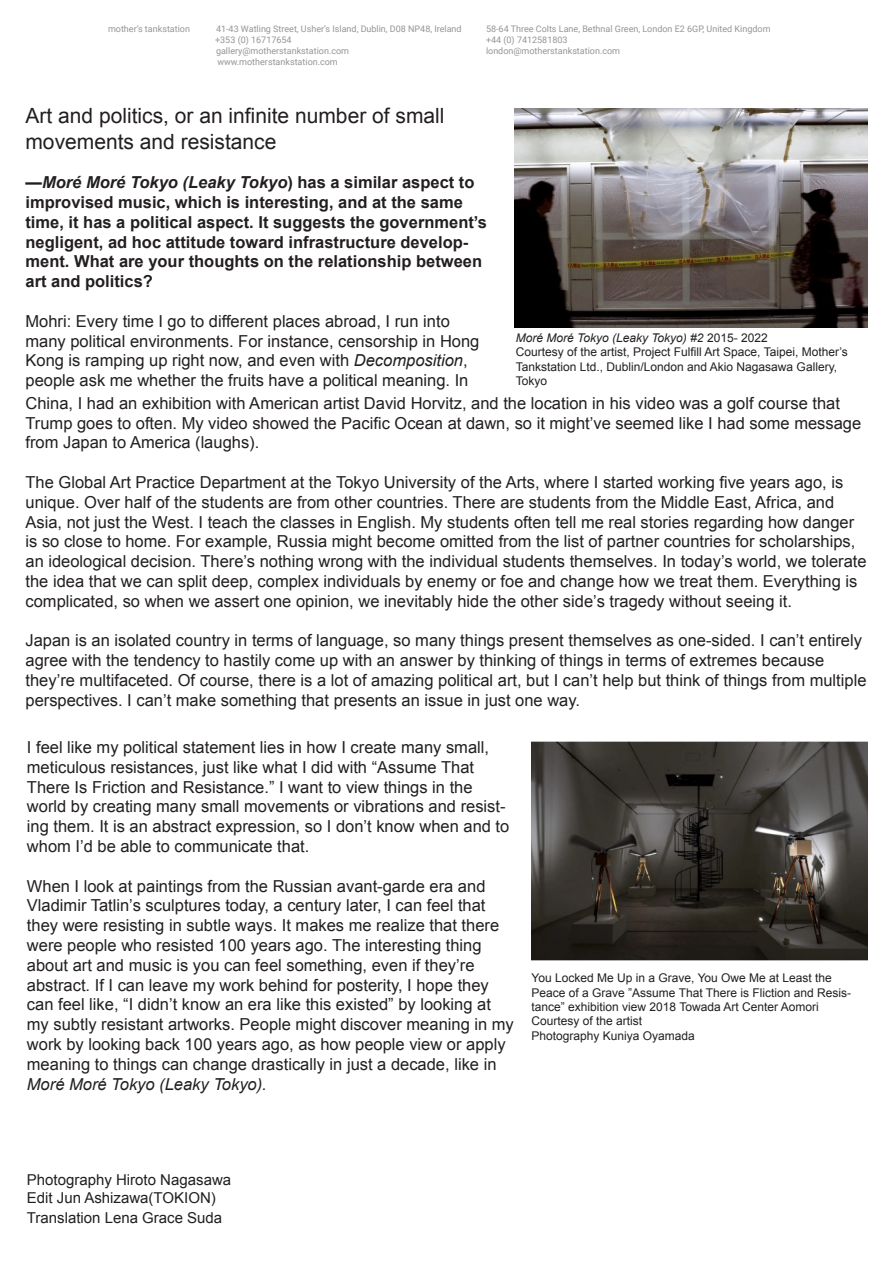
<style>
.page{position:relative;width:893px;height:1263px;background:#fff}
.page>*{position:absolute;margin:0;border:0;box-sizing:border-box;transform-origin:0 0}
.t1{font:21px/25.2px "Arial";color:#231f20}
.t2{font:16.5px/19.8px "Arial";color:#231f20}
.t3{font:700 16.5px/19.8px "Arial";color:#231f20}
.t4{font:15px "Arial";color:#231f20}
.t5{font:12px/14.4px "Arial";color:#231f20}
.t6{font:italic 12px "Arial";color:#231f20}
.t7{font:9px "Roboto";color:#939598}
.s1{font-style:italic}
.s2{font-style:normal}
</style>
<div class="page">
<img style="left:514px;top:108px;width:353px;height:219px">
<img style="left:531px;top:741px;width:336px;height:220px">
<p class="t7" style="left:108px;top:23px;width:84px">mother’s tankstation</p>
<p class="t7" style="left:216px;top:23px;width:247px">41-43 Watling Street, Usher’s Island, Dublin, D08 NP48, Ireland</p>
<p class="t7" style="left:486px;top:23px;width:286px">58-64 Three Colts Lane, Bethnal Green, London E2 6GP, United Kingdom</p>
<p class="t7" style="left:215px;top:34px;width:78px">+353 (0) 16717654</p>
<p class="t7" style="left:486px;top:34px;width:83px">+44 (0) 7412581803</p>
<p class="t7" style="left:216px;top:44px;width:135px">gallery@motherstankstation.com</p>
<p class="t7" style="left:486px;top:44px;width:136px">london@motherstankstation.com</p>
<p class="t7" style="left:217px;top:55px;width:122px">www.motherstankstation.com</p>
<p class="t1" style="left:26px;top:104px;width:420px">Art and politics, or an infinite number of small movements and resistance</p>
<p class="t3" style="left:26px;top:173px;width:463px">—<span class="s1">Moré Moré Tokyo (Leaky Tokyo</span>) has a similar aspect to improvised music, which is interesting, and at the same time, it has a political aspect. It suggests the government’s negligent, ad hoc attitude toward infrastructure develop&shy;ment. What are your thoughts on the relationship between art and politics?</p>
<p class="t2" style="left:26px;top:311px;width:455px">Mohri: Every time I go to different places abroad, I run into many political environments. For instance, censorship in Hong Kong is ramping up right now, and even with <span class="s1">Decomposition</span>, people ask me whether the fruits have a political meaning. In</p>
<p class="t6" style="left:516px;top:330px;width:253px">Moré Moré Tokyo (Leaky Tokyo) #2 <span class="s2">2015- 2022</span></p>
<p class="t5" style="left:516px;top:345px;width:334px">Courtesy of the artist, Project Fulfill Art Space, Taipei, Mother’s<br>Tankstation Ltd., Dublin/London and Akio Nagasawa Gallery,<br>Tokyo</p>
<p class="t2" style="left:26px;top:393px;width:837px">China, I had an exhibition with American artist David Horvitz, and the location in his video was a golf course that<br>Trump goes to often. My video showed the Pacific Ocean at dawn, so it might’ve seemed like I had some message from Japan to America (laughs).</p>
<p class="t2" style="left:26px;top:472px;width:843px">The Global Art Practice Department at the Tokyo University of the Arts, where I started working five years ago, is unique. Over half of the students are from other countries. There are students from the Middle East, Africa, and Asia, not just the West. I teach the classes in English. My students often tell me real stories regarding how danger is so close to home. For example, Russia might become omitted from the list of partner countries for scholarships, an ideological decision. There’s nothing wrong with the individual students themselves. In today’s world, we tolerate the idea that we can split deep, complex individuals by enemy or foe and change how we treat them. Everything is complicated, so when we assert one opinion, we inevitably hide the other side’s tragedy without seeing it.</p>
<p class="t2" style="left:26px;top:631px;width:842px">Japan is an isolated country in terms of language, so many things present themselves as one-sided. I can’t entirely agree with the tendency to hastily come up with an answer by thinking of things in terms of extremes because they’re multifaceted. Of course, there is a lot of amazing political art, but I can’t help but think of things from multiple perspectives. I can’t make something that presents an issue in just one way.</p>
<p class="t2" style="left:27px;top:737px;width:484px">I feel like my political statement lies in how I create many small, meticulous resistances, just like what I did with “Assume That There Is Friction and Resistance.” I want to view things in the world by creating many small movements or vibrations and resist&shy;ing them. It is an abstract expression, so I don’t know when and to whom I’d be able to communicate that.</p>
<p class="t2" style="left:27px;top:876px;width:488px">When I look at paintings from the Russian avant-garde era and Vladimir Tatlin’s sculptures today, a century later, I can feel that they were resisting in subtle ways. It makes me realize that there were people who resisted 100 years ago. The interesting thing about art and music is you can feel something, even if they’re abstract. If I can leave my work behind for posterity, I hope they can feel like, “I didn’t know an era like this existed” by looking at my subtly resistant artworks. People might discover meaning in my work by looking back 100 years ago, as how people view or apply meaning to things can change drastically in just a decade, like in <span class="s1">Moré Moré Tokyo (Leaky Tokyo).</span></p>
<p class="t5" style="left:531px;top:971px;width:321px">You Locked Me Up in a Grave, You Owe Me at Least the<br>Peace of a Grave ”Assume That There is Fliction and Resis&shy;tance” exhibition view 2018 Towada Art Center Aomori</p>
<p class="t5" style="left:531px;top:1014px;width:112px">Courtesy of the artist</p>
<p class="t5" style="left:531px;top:1028px;width:165px">Photography Kuniya Oyamada</p>
<p class="t4" style="left:27px;top:1170px;width:206px">Photography Hiroto Nagasawa</p>
<p class="t4" style="left:27px;top:1188px;width:190px">Edit Jun Ashizawa(TOKION)</p>
<p class="t4" style="left:27px;top:1208px;width:197px">Translation Lena Grace Suda</p>
</div>
